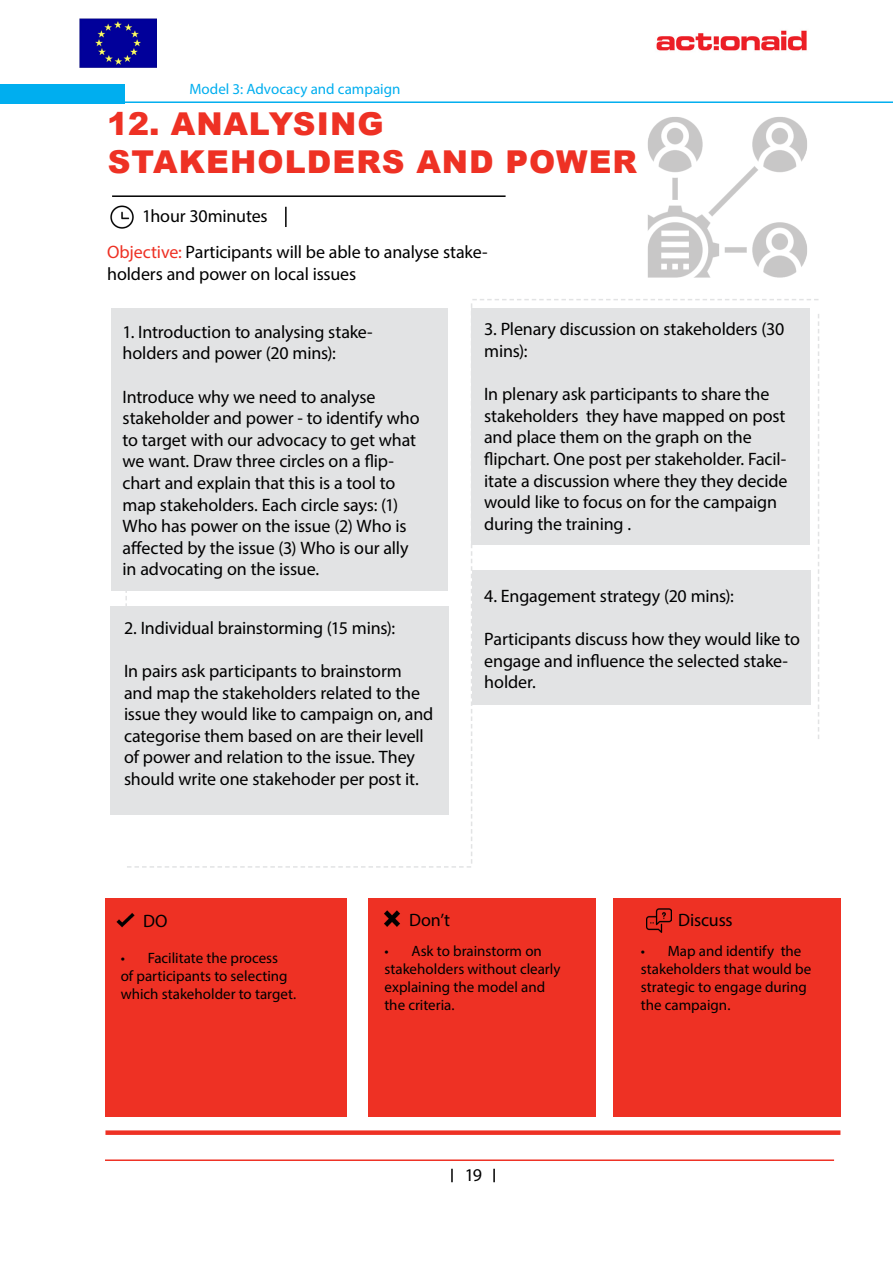
<style>
.page{position:relative;width:893px;height:1263px;background:#fff}
.page>*{position:absolute;margin:0;border:0;box-sizing:border-box;transform-origin:0 0}
.t1{font:900 31.5px/37.8px "Arial";letter-spacing:.035em;color:#ee3124}
.t2{font:18px/21.6px "Myriad Pro";letter-spacing:-.01em;color:#000}
.t3{font:15px/18px "Myriad Pro";color:#000}
.t4{font:15px "Myriad Pro";color:#00aeef}
.s1{color:#ee3124}
</style>
<div class="page">
<svg style="left:451px;top:1169px;width:2px;height:13px"></svg>
<svg style="left:493px;top:1169px;width:2px;height:13px"></svg>
<div style="left:111px;top:308px;width:337px;height:283px;background:#e2e3e4"></div>
<svg style="left:125px;top:299px;width:694px;height:569px"></svg>
<img style="left:110px;top:205px;width:24px;height:24px">
<hr style="left:112px;top:195px;width:394px;height:2px;background:#000">
<hr style="left:285px;top:207px;width:2px;height:20px;background:#000">
<img style="left:554px;top:117px;width:265px;height:185px">
<div style="left:105px;top:898px;width:242px;height:218px;background:#ee3124"></div>
<div style="left:368px;top:898px;width:228px;height:218px;background:#ee3124"></div>
<div style="left:613px;top:898px;width:227px;height:218px;background:#ee3124"></div>
<img style="left:646px;top:908px;width:26px;height:25px">
<img style="left:116px;top:913px;width:19px;height:15px">
<img style="left:384px;top:910px;width:16px;height:17px">
<div style="left:105px;top:1130px;width:735px;height:5px;background:#ee3124"></div>
<hr style="left:105px;top:1159px;width:729px;height:2px;background:#ee3124">
<img style="left:656px;top:30px;width:151px;height:21px">
<img style="left:79px;top:18px;width:77px;height:49px">
<div style="left:0;top:84px;width:124px;height:19px;background:#00aeef"></div>
<hr style="left:71px;top:101px;width:822px;height:2px;background:#00aeef">
<div style="left:111px;top:607px;width:338px;height:208px;background:#e2e3e4"></div>
<p class="t4" style="left:189px;top:80px;width:213px">Model 3: Advocacy and campaign</p>
<h1 class="t1" style="left:107px;top:104px;width:531px">12. ANALYSING<br>STAKEHOLDERS AND POWER</h1>
<p class="t2" style="left:107px;top:198px;width:382px;line-height:36.3px;text-indent:35px">1hour 30minutes<br><span class="s1">Objective:</span> Participants will be able to analyse stake-</p>
<p class="t2" style="left:107px;top:263px;width:251px">holders and power on local issues</p>
<p class="t2" style="left:123px;top:321px;width:252px">1. Introduction to analysing stake&shy;holders and power (20 mins):</p>
<p class="t2" style="left:123px;top:385px;width:299px">Introduce why we need to analyse stakeholder and power - to identify who to target with our advocacy to get what we want. Draw three circles on a flip&shy;chart and explain that this is a tool to map stakeholders. Each circle says: (1)<br>Who has power on the issue (2) Who is affected by the issue (3) Who is our ally in advocating on the issue.</p>
<p class="t2" style="left:124px;top:617px;width:273px">2. Individual brainstorming (15 mins):</p>
<p class="t2" style="left:124px;top:660px;width:311px">In pairs ask participants to brainstorm and map the stakeholders related to the issue they would like to campaign on, and categorise them based on are their levell of power and relation to the issue. They should write one stakehoder per post it.</p>
<p class="t2" style="left:484px;top:318px;width:302px">3. Plenary discussion on stakeholders (30 mins):</p>
<p class="t2" style="left:484px;top:383px;width:305px">In plenary ask participants to share the stakeholders they have mapped on post and place them on the graph on the flipchart. One post per stakeholder. Facil&shy;itate a discussion where they they decide would like to focus on for the campaign during the training .</p>
<p class="t2" style="left:484px;top:585px;width:251px">4. Engagement strategy (20 mins):</p>
<p class="t2" style="left:484px;top:628px;width:317px">Participants discuss how they would like to engage and influence the selected stake&shy;holder.</p>
<p class="t2" style="left:143px;top:909px;width:26px">DO</p>
<p class="t2" style="left:409px;top:909px;width:43px">Don’t</p>
<p class="t2" style="left:678px;top:908px;width:56px">Discuss</p>
<p class="t3" style="left:121px;top:948px;width:177px">• Facilitate the process<br>of participants to selecting which stakeholder to target.</p>
<p class="t3" style="left:384px;top:942px;width:178px">• Ask to brainstorm on stakeholders without clearly explaining the model and the criteria.</p>
<p class="t3" style="left:641px;top:942px;width:172px">• Map and identify the stakeholders that would be strategic to engage during the campaign.</p>
<p class="t2" style="left:465px;top:1164px;width:19px">19</p>
</div>
